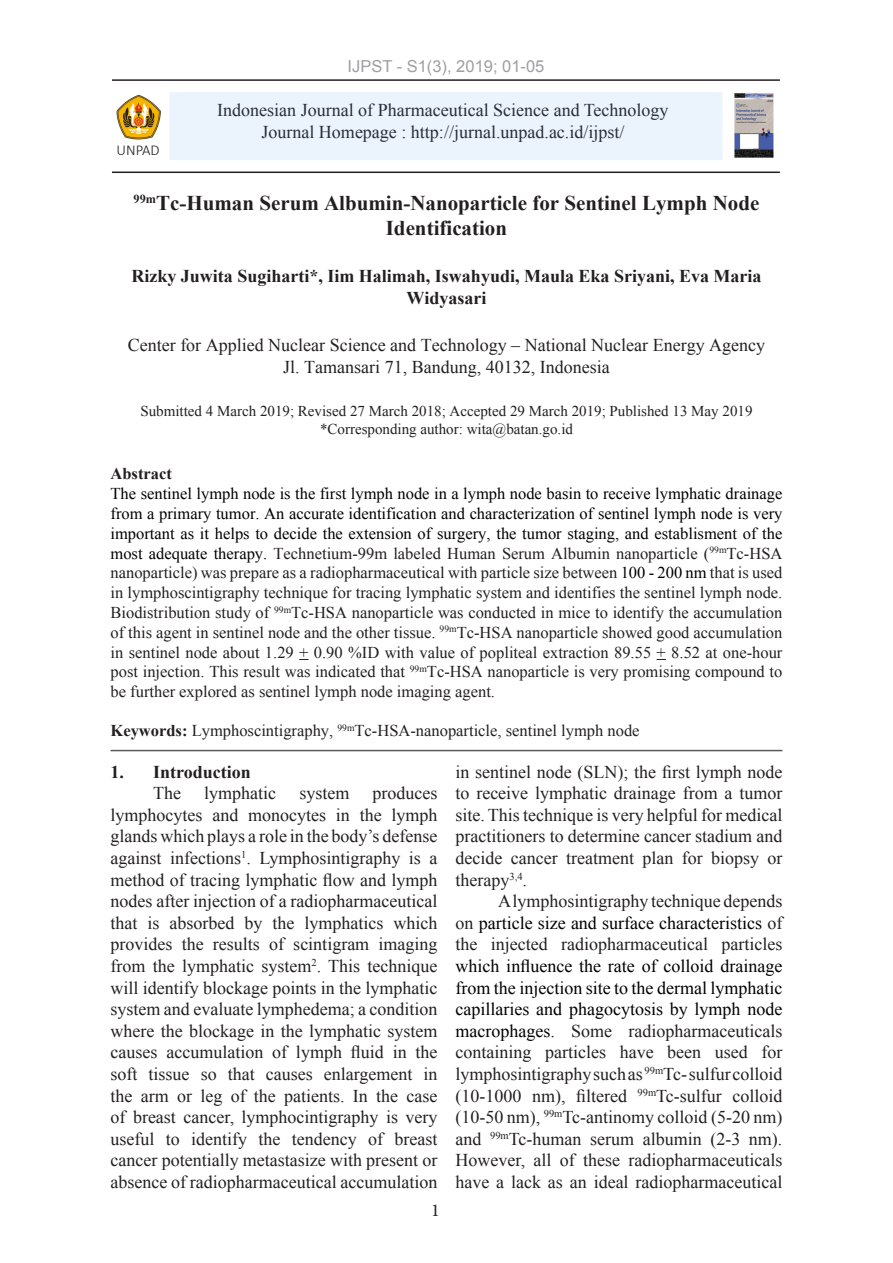
<style>
.page{position:relative;width:893px;height:1263px;background:#fff}
.page>*{position:absolute;margin:0;border:0;box-sizing:border-box;transform-origin:0 0}
.Judul{font:700 21px/25.2px "Times New Roman";color:#231f20;text-align:center}
.Paragraph{font:18px/21.6px "Times New Roman";color:#231f20;text-align:justify}
.Affiliation{font:18px/21.6px "Times New Roman";color:#231f20;text-align:center}
.Author{font:700 18px/21.6px "Times New Roman";color:#231f20;text-align:center}
.t1{font:18px "Minion Pro";color:#231f20}
.Abstrak{font:16.5px/19.8px "Times New Roman";color:#231f20;text-align:justify}
.t2{font:16.5px "Arial";color:#9d9fa2}
.Abstrak-2{font:700 16.5px "Times New Roman";color:#231f20}
.History{font:15px "Times New Roman";color:#231f20}
.Email{font:15px "Times New Roman";color:#231f20}
.t3{font:300 15px "Calibri";color:#231f20}
.s1{color:#000}
.s2{font-weight:700}
</style>
<div class="page">
<div style="left:170px;top:92px;width:552px;height:68px;background:#ebf3fc"></div>
<hr style="left:112px;top:79px;width:668px;height:2px;background:#231f20">
<hr style="left:112px;top:172px;width:668px;height:1px;background:#231f20">
<img style="left:116px;top:94px;width:45px;height:46px">
<img style="left:734px;top:93px;width:40px;height:65px">
<hr style="left:111px;top:750px;width:671px;height:1px;background:#231f20">
<p class="t3" style="left:117px;top:141px;width:45px">UNPAD</p>
<p class="t2" style="left:347px;top:55px;width:198px">IJPST - S1(3), 2019; 01-05</p>
<p class="Paragraph" style="left:217px;top:99px;width:453px;text-align:center">Indonesian Journal of Pharmaceutical Science and Technology<br>Journal Homepage : http://jurnal.unpad.ac.id/ijpst/</p>
<p class="Judul" style="left:134px;top:190px;width:627px"><sup>99m</sup>Tc-Human Serum Albumin-Nanoparticle for Sentinel Lymph Node<br>Identification</p>
<p class="Author" style="left:131px;top:265px;width:632px">Rizky Juwita Sugiharti*, Iim Halimah, Iswahyudi, Maula Eka Sriyani, Eva Maria<br>Widyasari</p>
<p class="Affiliation" style="left:128px;top:334px;width:639px">Center for Applied Nuclear Science and Technology – National Nuclear Energy Agency<br>Jl. Tamansari 71, Bandung, 40132, Indonesia</p>
<p class="History" style="left:140px;top:401px;width:614px">Submitted 4 March 2019; Revised 27 March 2018; Accepted 29 March 2019; Published 13 May 2019</p>
<p class="Email" style="left:320px;top:419px;width:254px">*Corresponding author: wita@batan.go.id</p>
<p class="Abstrak-2" style="left:111px;top:462px;width:63px">Abstract</p>
<p class="Abstrak" style="left:111px;top:484px;width:673px"><span class="s1">The sentinel lymph node is the first lymph node in a lymph node basin to receive lymphatic drainage from a primary tumor. An accurate identification and characterization of sentinel lymph node is very important as it helps to decide the extension of surgery, the tumor staging, and establisment of the most adequate therapy.</span> Technetium-99m labeled Human Serum Albumin nanoparticle (<sup>99m</sup>Tc-HSA nanoparticle) was prepare as a radiopharmaceutical with particle size between <span class="s1">100 - 200 nm</span> that is used in lymphoscintigraphy technique for tracing lymphatic system and identifies the sentinel lymph node.<br>Biodistribution study of <sup>99m</sup>Tc-HSA nanoparticle was conducted in mice to identify the accumulation of this agent in sentinel node and the other tissue. <sup>99m</sup>Tc-HSA nanoparticle showed good accumulation in sentinel node about 1.29 + 0.90 %ID with value of popliteal extraction 89.55 + 8.52 at one-hour post injection. This result was indicated that <sup>99m</sup>Tc-HSA nanoparticle is very promising compound to be further explored as sentinel lymph node imaging agent.</p>
<p class="Abstrak" style="left:111px;top:720px;width:530px"><span class="s2">Keywords:</span> Lymphoscintigraphy, <sup>99m</sup>Tc-HSA-nanoparticle, sentinel lymph node</p>
<p class="Author" style="left:111px;top:760px;width:142px">1. Introduction</p>
<p class="Paragraph" style="left:153px;top:782px;width:29px">The</p>
<p class="Paragraph" style="left:204px;top:782px;width:73px">lymphatic</p>
<p class="Paragraph" style="left:299px;top:782px;width:52px">system</p>
<p class="Paragraph" style="left:455px;top:760px;width:328px">in sentinel node (SLN); the first lymph node to receive lymphatic drainage from a tumor site. This technique is very helpful for medical practitioners to determine cancer stadium and decide cancer treatment plan for biopsy or therapy<sup>3,4</sup>.</p>
<p class="Paragraph" style="left:455px;top:890px;width:328px;text-indent:43px">A lymphosintigraphy technique depends on <span class="s1">particle size and surface characteristics</span> of the injected radiopharmaceutical particles <span class="s1">which influence the rate of colloid drainage from the injection site to the dermal lymphatic capillaries and phagocytosis by lymph node macrophages</span>. Some radiopharmaceuticals containing particles have been used for lymphosintigraphy such as <sup>99m</sup>Tc- sulfur colloid (10-1000 nm), filtered <sup>99m</sup>Tc-sulfur colloid (10-50 nm), <sup>99m</sup>Tc-antinomy colloid (5-20 nm) and <sup>99m</sup>Tc-human serum albumin (2-3 nm).<br>However, all of these radiopharmaceuticals have a lack as an ideal radiopharmaceutical</p>
<p class="Paragraph" style="left:111px;top:782px;width:328px;text-indent:262px">produces lymphocytes and monocytes in the lymph glands which plays a role in the body’s defense against infections<sup>1</sup>. Lymphosintigraphy is a method of tracing lymphatic flow and lymph nodes after injection of a radiopharmaceutical that is absorbed by the lymphatics which provides the results of scintigram imaging from the lymphatic system<sup>2</sup>. This technique will identify blockage points in the lymphatic system and evaluate lymphedema; a condition where the blockage in the lymphatic system causes accumulation of lymph fluid in the soft tissue so that causes enlargement in the arm or leg of the patients. In the case of breast cancer, lymphocintigraphy is very useful to identify the tendency of breast cancer potentially metastasize with present or absence of radiopharmaceutical accumulation</p>
<p class="t1" style="left:431px;top:1198px;width:10px">1</p>
</div>
